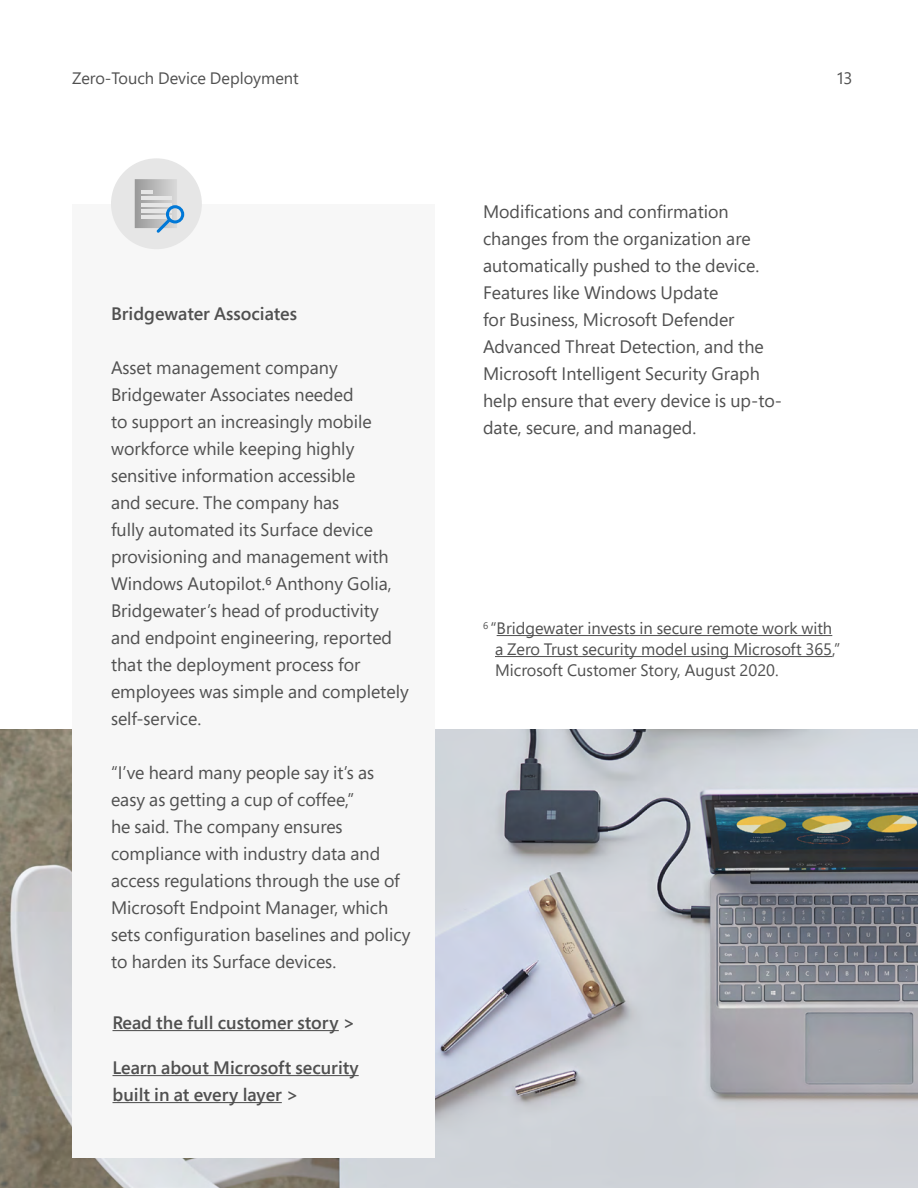
<style>
.page{position:relative;width:918px;height:1188px;background:#fff}
.page>*{position:absolute;margin:0;border:0;box-sizing:border-box;transform-origin:0 0}
.P_12{font:18px/27px "Segoe Pro";color:#505050}
.P_12-2{font:600 18px/27px "Segoe Pro";color:#505050}
.Sources{font:16.5px/21px "Segoe Pro";color:#505050}
</style>
<div class="page">
<img style="left:0;top:729px;width:918px;height:459px">
<div style="left:72px;top:204px;width:363px;height:954px;background:#f7f7f7"></div>
<hr style="left:112px;top:1030px;width:227px;height:1px;background:#505050">
<hr style="left:112px;top:1075px;width:247px;height:1px;background:#505050">
<hr style="left:112px;top:1102px;width:170px;height:1px;background:#505050">
<div style="left:111px;top:158px;width:91px;height:91px;background:#e6e6e6;border-radius:50%"></div>
<svg style="left:135px;top:179px;width:42px;height:49px"></svg>
<svg style="left:141px;top:191px;width:12px;height:3px"></svg>
<hr style="left:141px;top:209px;width:30px;height:3px;background:#e6e6e6">
<hr style="left:141px;top:216px;width:30px;height:3px;background:#e6e6e6">
<hr style="left:141px;top:203px;width:30px;height:3px;background:#e6e6e6">
<hr style="left:141px;top:197px;width:30px;height:3px;background:#e6e6e6">
<svg style="left:157px;top:205px;width:27px;height:28px"></svg>
<hr style="left:497px;top:635px;width:335px;height:1px;background:#505050">
<hr style="left:495px;top:656px;width:337px;height:1px;background:#505050">
<p class="Sources" style="left:72px;top:68px;width:228px">Zero-Touch Device Deployment</p>
<p class="Sources" style="left:837px;top:68px;width:17px">13</p>
<p class="P_12-2" style="left:111px;top:300px;width:188px">Bridgewater Associates</p>
<p class="P_12" style="left:111px;top:354px;width:299px">Asset management company<br>Bridgewater Associates needed<br>to support an increasingly mobile workforce while keeping highly sensitive information accessible<br>and secure. The company has<br>fully automated its Surface device provisioning and management with<br>Windows Autopilot.⁶ Anthony Golia,<br>Bridgewater’s head of productivity and endpoint engineering, reported that the deployment process for employees was simple and completely self-service.</p>
<p class="P_12" style="left:111px;top:759px;width:301px">“I’ve heard many people say it’s as easy as getting a cup of coffee,”<br>he said. The company ensures compliance with industry data and access regulations through the use of Microsoft Endpoint Manager, which sets configuration baselines and policy to harden its Surface devices.</p>
<p class="P_12-2" style="left:112px;top:1009px;width:245px">Read the full customer story &gt;</p>
<p class="P_12-2" style="left:112px;top:1054px;width:248px">Learn about Microsoft security built in at every layer &gt;</p>
<p class="P_12" style="left:483px;top:197px;width:301px">Modifications and confirmation changes from the organization are automatically pushed to the device.<br>Features like Windows Update<br>for Business, Microsoft Defender Advanced Threat Detection, and the Microsoft Intelligent Security Graph help ensure that every device is up-to&shy;date, secure, and managed.</p>
<p class="Sources" style="left:495px;top:617px;width:347px;text-indent:-12px"><sup>6</sup> “Bridgewater invests in secure remote work with a Zero Trust security model using Microsoft 365,”<br>Microsoft Customer Story, August 2020.</p>
</div>
